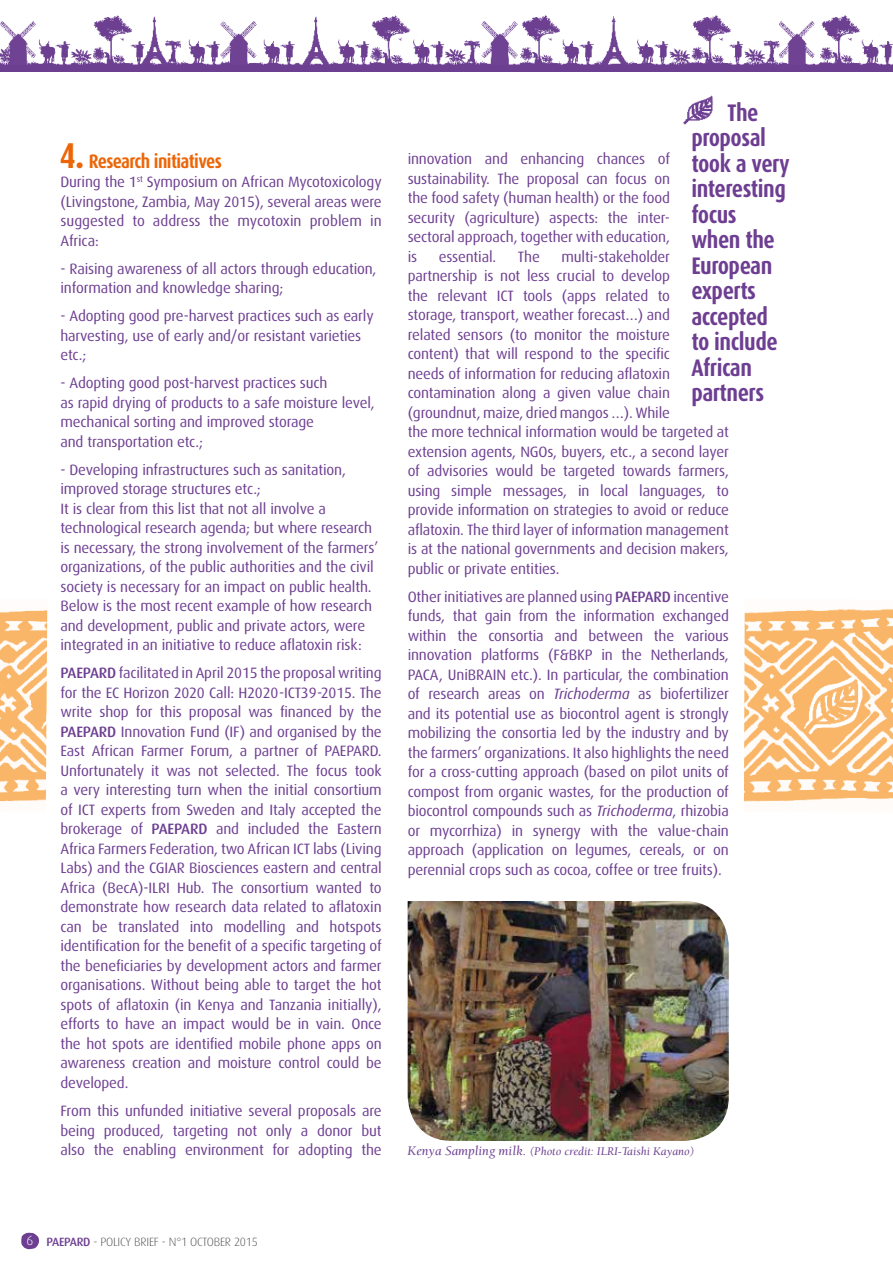
<style>
.page{position:relative;width:893px;height:1263px;background:#fff}
.page>*{position:absolute;margin:0;border:0;box-sizing:border-box;transform-origin:0 0}
.t1{font:700 36px "Dax Condensed";color:#ec6608}
.t2{font:700 24px/25.5px "Dax Condensed";letter-spacing:-.02em;color:#6d3e91}
.t3{font:700 19.5px "Dax Condensed";letter-spacing:-.03em;color:#ec6608}
.t4{font:15px/19.5px "Dax OT";letter-spacing:-.01em;color:#6d3e91;text-align:justify}
.t5{font:italic 12px "Berkeley";color:#6d3e91}
.t6{font:300 12px "Dax OT";letter-spacing:-.02em;color:#575756}
.s1{font-weight:500}
.s2{font-style:italic}
.s3{font-size:13.5px}
.s4{font-size:13.5px;color:#fff}
.s5{font-weight:500;color:#6d3e91}
</style>
<div class="page">
<img style="left:0;top:15px;width:893px;height:56px">
<svg style="left:21px;top:1232px;width:18px;height:17px"></svg>
<img style="left:0;top:610px;width:47px;height:192px">
<img style="left:744px;top:609px;width:149px;height:193px">
<img style="left:683px;top:95px;width:30px;height:30px">
<img style="left:408px;top:901px;width:321px;height:240px">
<h1 class="t1" style="left:59px;top:135px;width:26px">4.</h1>
<h3 class="t3" style="left:89px;top:150px;width:135px">Research initiatives</h3>
<p class="t4" style="left:60px;top:173px;width:323px">During the 1<sup>st</sup> Symposium on African Mycotoxicology (Livingstone, Zambia, May 2015), several areas were suggested to address the mycotoxin problem in Africa:</p>
<p class="t4" style="left:60px;top:259px;width:318px">- Raising awareness of all actors through education, information and knowledge sharing;</p>
<p class="t4" style="left:60px;top:307px;width:315px;text-align:left">- Adopting good pre-harvest practices such as early harvesting, use of early and/or resistant varieties etc.;</p>
<p class="t4" style="left:60px;top:374px;width:316px;text-align:left">- Adopting good post-harvest practices such<br>as rapid drying of products to a safe moisture level, mechanical sorting and improved storage<br>and transportation etc.;</p>
<p class="t4" style="left:60px;top:460px;width:319px;text-align:left">- Developing infrastructures such as sanitation, improved storage structures etc.;<br>It is clear from this list that not all involve a technological research agenda; but where research is necessary, the strong involvement of the farmers’ organizations, of the public authorities and the civil society is necessary for an impact on public health.<br>Below is the most recent example of how research and development, public and private actors, were integrated in an initiative to reduce aflatoxin risk:</p>
<p class="t4" style="left:60px;top:664px;width:323px"><span class="s1">PAEPARD</span> facilitated in April 2015 the proposal writing for the EC Horizon 2020 Call: H2020-ICT39-2015. The write shop for this proposal was financed by the <span class="s1">PAEPARD</span> Innovation Fund (IF) and organised by the East African Farmer Forum, a partner of PAEPARD.<br>Unfortunately it was not selected. The focus took a very interesting turn when the initial consortium of ICT experts from Sweden and Italy accepted the brokerage of <span class="s1">PAEPARD</span> and included the Eastern Africa Farmers Federation, two African ICT labs (Living Labs) and the CGIAR Biosciences eastern and central Africa (BecA)-ILRI Hub. The consortium wanted to demonstrate how research data related to aflatoxin can be translated into modelling and hotspots identification for the benefit of a specific targeting of the beneficiaries by development actors and farmer organisations. Without being able to target the hot spots of aflatoxin (in Kenya and Tanzania initially), efforts to have an impact would be in vain. Once the hot spots are identified mobile phone apps on awareness creation and moisture control could be developed.</p>
<p class="t4" style="left:60px;top:1101px;width:323px">From this unfunded initiative several proposals are being produced, targeting not only a donor but also the enabling environment for adopting the</p>
<h2 class="t2" style="left:691px;top:100px;width:100px;text-indent:36px">The proposal took a very interesting focus when the<br>European experts accepted to include<br>African partners</h2>
<p class="t4" style="left:408px;top:150px;width:264px">innovation and enhancing chances of sustainability. The proposal can focus on the food safety (human health) or the food security (agriculture) aspects: the inter&shy;sectoral approach, together with education, is</p>
<p class="t4" style="left:408px;top:247px;width:323px;text-align:left;text-indent:154px">multi-stakeholder partnership is not less crucial to develop<br>the relevant ICT tools (apps related to<br>storage, transport, weather forecast…) and<br>related sensors (to monitor the moisture<br>content) that will respond to the specific<br>needs of information for reducing aflatoxin contamination along a given value chain (groundnut, maize, dried mangos …). While<br>the more technical information would be targeted at extension agents, NGOs, buyers, etc., a second layer of advisories would be targeted towards farmers, using simple messages, in local languages, to provide information on strategies to avoid or reduce aflatoxin. The third layer of information management is at the national governments and decision makers, public or private entities.</p>
<p class="t4" style="left:408px;top:587px;width:323px">Other initiatives are planned using <span class="s1">PAEPARD</span> incentive funds, that gain from the information exchanged within the consortia and between the various innovation platforms (F&amp;BKP in the Netherlands, PACA, UniBRAIN etc.). In particular, the combination of research areas on <span class="s2">Trichoderma</span> as biofertilizer and its potential use as biocontrol agent is strongly mobilizing the consortia led by the industry and by the farmers’ organizations. It also highlights the need for a cross-cutting approach (based on pilot units of compost from organic wastes, for the production of biocontrol compounds such as <span class="s2">Trichoderma</span>, rhizobia or mycorrhiza) in synergy with the value-chain approach (application on legumes, cereals, or on perennial crops such as cocoa, coffee or tree fruits).</p>
<p class="t4" style="left:439px;top:247px;width:59px">essential.</p>
<p class="t4" style="left:518px;top:247px;width:23px">The</p>
<p class="t5" style="left:408px;top:1145px;width:288px"><span class="s3">Kenya Sampling milk.</span> (Photo credit: ILRI-Taishi Kayano)</p>
<p class="t6" style="left:27px;top:1235px;width:233px"><span class="s4">6</span> <span class="s5">PAEPARD</span> - POLICY BRIEF - N°1 OCTOBER 2015</p>
</div>
